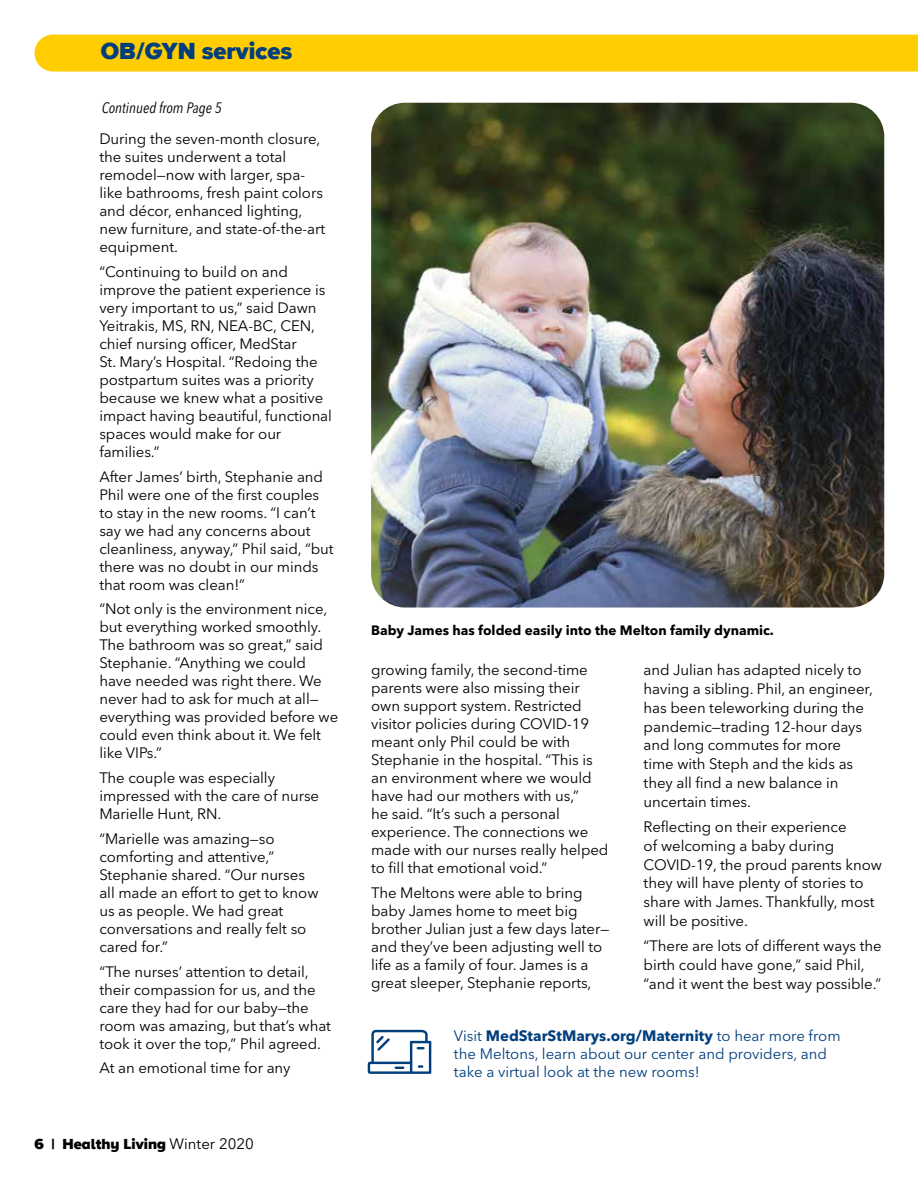
<style>
.page{position:relative;width:918px;height:1188px;background:#fff}
.page>*{position:absolute;margin:0;border:0;box-sizing:border-box;transform-origin:0 0}
.t1{font:900 24px "Proxima Nova A";color:#003e7e}
.t2{font:15px/18px "Avenir Next LT Pro";letter-spacing:-.005em;color:#000}
.t3{font:15px/18px "Avenir Next LT Pro";color:#003e7e}
.t4{font:900 15px "Proxima Nova A";color:#000}
.t5{font:italic condensed 15px "Avenir Next LT Pro";color:#000}
.t6{font:700 13.5px "Avenir Next LT Pro";color:#000}
.s1{font-family:"Avenir Next LT Pro";font-weight:400}
.s2{font-weight:700}
</style>
<div class="page">
<div style="left:35px;top:35px;width:883px;height:37px;background:#ffcd00"></div>
<svg style="left:368px;top:1030px;width:63px;height:44px"></svg>
<img style="left:371px;top:103px;width:513px;height:505px">
<h1 class="t1" style="left:101px;top:34px;width:193px">OB/GYN services</h1>
<p class="t5" style="left:102px;top:98px;width:121px">Continued from Page 5</p>
<p class="t2" style="left:99px;top:130px;width:227px">During the seven-month closure, the suites underwent a total remodel—now with larger, spa&shy;like bathrooms, fresh paint colors and décor, enhanced lighting, new furniture, and state-of-the-art equipment.</p>
<p class="t2" style="left:99px;top:263px;width:234px">“Continuing to build on and improve the patient experience is very important to us,” said Dawn<br>Yeitrakis, MS, RN, NEA-BC, CEN, chief nursing officer, MedStar<br>St. Mary’s Hospital. “Redoing the postpartum suites was a priority because we knew what a positive impact having beautiful, functional spaces would make for our families.”</p>
<p class="t2" style="left:99px;top:467px;width:236px">After James’ birth, Stephanie and<br>Phil were one of the first couples to stay in the new rooms. “I can’t say we had any concerns about cleanliness, anyway,” Phil said, “but there was no doubt in our minds that room was clean!”</p>
<p class="t2" style="left:99px;top:600px;width:240px">“Not only is the environment nice, but everything worked smoothly.<br>The bathroom was so great,” said<br>Stephanie. “Anything we could have needed was right there. We never had to ask for much at all— everything was provided before we could even think about it. We felt like VIPs.”</p>
<p class="t2" style="left:99px;top:769px;width:221px">The couple was especially impressed with the care of nurse<br>Marielle Hunt, RN.</p>
<p class="t2" style="left:99px;top:830px;width:221px">“Marielle was amazing—so comforting and attentive,”<br>Stephanie shared. “Our nurses all made an effort to get to know us as people. We had great conversations and really felt so cared for.”</p>
<p class="t2" style="left:99px;top:962px;width:233px">“The nurses’ attention to detail, their compassion for us, and the care they had for our baby—the room was amazing, but that’s what took it over the top,” Phil agreed.</p>
<p class="t2" style="left:99px;top:1059px;width:193px">At an emotional time for any</p>
<p class="t4" style="left:34px;top:1133px;width:221px">6 | Healthy Living <span class="s1">Winter 2020</span></p>
<p class="t6" style="left:371px;top:622px;width:404px">Baby James has folded easily into the Melton family dynamic.</p>
<p class="t2" style="left:371px;top:661px;width:239px">growing family, the second-time parents were also missing their own support system. Restricted visitor policies during COVID-19 meant only Phil could be with<br>Stephanie in the hospital. “This is an environment where we would have had our mothers with us,”<br>he said. “It’s such a personal experience. The connections we made with our nurses really helped to fill that emotional void.”</p>
<p class="t2" style="left:371px;top:884px;width:240px">The Meltons were able to bring baby James home to meet big brother Julian just a few days later— and they’ve been adjusting well to life as a family of four. James is a great sleeper, Stephanie reports,</p>
<p class="t2" style="left:644px;top:661px;width:231px;line-height:18.8px">and Julian has adapted nicely to having a sibling. Phil, an engineer, has been teleworking during the pandemic—trading 12-hour days and long commutes for more time with Steph and the kids as they all find a new balance in uncertain times.</p>
<p class="t2" style="left:644px;top:817px;width:240px;line-height:18.8px">Reflecting on their experience<br>of welcoming a baby during<br>COVID-19, the proud parents know they will have plenty of stories to share with James. Thankfully, most will be positive.</p>
<p class="t2" style="left:644px;top:937px;width:240px;line-height:18.8px">“There are lots of different ways the birth could have gone,” said Phil, “and it went the best way possible.”</p>
<p class="t3" style="left:454px;top:1027px;width:388px">Visit <span class="s2">MedStarStMarys.org/Maternity</span> to hear more from the Meltons, learn about our center and providers, and take a virtual look at the new rooms!</p>
</div>
